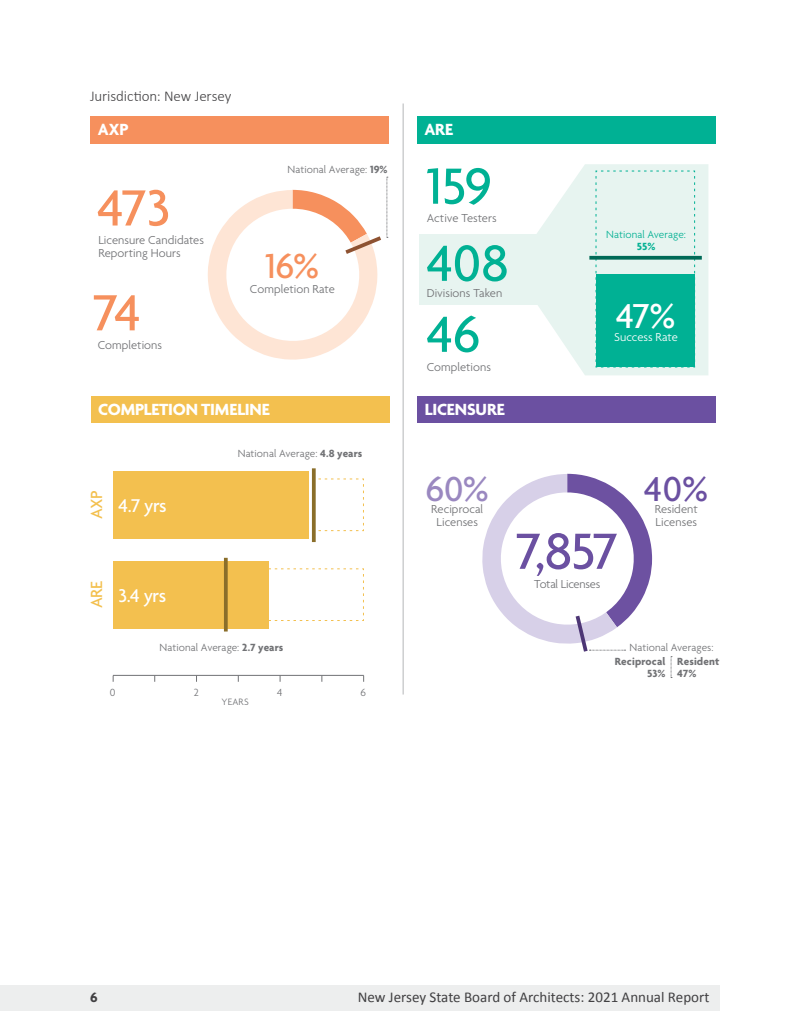
<style>
.page{position:relative;width:810px;height:1035px;background:#fff}
.page>*{position:absolute;margin:0;border:0;box-sizing:border-box;transform-origin:0 0}
.t1{font:237.88px "Chartwell Pies";color:#f6905d}
.t2{font:237.88px "Chartwell Pies";color:#6d51a1}
.t3{font:500 55px "Agenda";letter-spacing:-.01em;color:#00b194}
.t4{font:500 55px "Agenda";color:#f6905d}
.t5{font:500 55px "Agenda";color:#6b50a1}
.t6{font:500 37.5px "Agenda";color:#f6905d}
.t7{font:500 37.5px "Agenda";color:#fff}
.t8{font:500 37.5px "Agenda";color:#6b50a1}
.t9{font:500 37.5px "Agenda";color:#9a88c0}
.t10{font:500 20px "Agenda";letter-spacing:-.025em;color:#fff}
.t11{font:700 17.5px "Agenda";letter-spacing:-.015em;color:#fff}
.t12{font:500 17.5px "Agenda";color:#f3c04f}
.t13{font:15px "Calibri";color:#414042}
.t14{font:300 15px "Calibri";letter-spacing:-.005em;color:#414042}
.t15{font:700 14.5px "Agenda";color:#414042}
.t16{font:300 12.5px/12.5px "Agenda";color:#717275}
.t17{font:300 12.5px "Agenda";letter-spacing:-.02em;color:#717275}
.t18{font:300 12.5px "Agenda";color:#fff}
.t19{font:300 11.25px "Agenda";letter-spacing:.005em;color:#717275}
.t20{font:700 11.25px/12.5px "Agenda";letter-spacing:.01em;color:#717275}
.t21{font:300 11.25px "Agenda";letter-spacing:.005em;color:#05b194}
.t22{font:700 11.25px "Agenda";color:#05b194}
.t23{font:300 10px "Agenda";letter-spacing:.02em;color:#717275}
.s1{font-weight:700}
.s2{color:#fee5d5}
.s3{color:#d7d0e8}
</style>
<div class="page">
<div style="left:0;top:985px;width:720px;height:26px;background:#edeeee"></div>
<svg style="left:513px;top:164px;width:195px;height:211px;fill:#e7f4f0"></svg>
<div style="left:419px;top:235px;width:134px;height:70px;background:#e7f4f0"></div>
<div style="left:596px;top:171px;width:99px;height:197px;background:#e7f4f0"></div>
<div style="left:596px;top:274px;width:99px;height:93px;background:#00b194"></div>
<div style="left:90px;top:117px;width:299px;height:27px;background:#f6905d"></div>
<div style="left:417px;top:117px;width:299px;height:27px;background:#00b194"></div>
<hr style="left:403px;top:104px;width:1px;height:591px;background:#b4b6b8">
<div style="left:417px;top:396px;width:299px;height:26px;background:#6b50a1"></div>
<div style="left:91px;top:396px;width:298px;height:26px;background:#f3c04f"></div>
<svg style="left:311px;top:478px;width:53px;height:53px"></svg>
<svg style="left:268px;top:568px;width:96px;height:53px"></svg>
<div style="left:113px;top:471px;width:196px;height:68px;background:#f3c04f"></div>
<div style="left:113px;top:561px;width:155px;height:67px;background:#f3c04f"></div>
<hr style="left:113px;top:675px;width:251px;height:1px;background:#717275">
<svg style="left:312px;top:468px;width:4px;height:74px"></svg>
<svg style="left:224px;top:558px;width:4px;height:74px"></svg>
<svg style="left:589px;top:256px;width:113px;height:4px"></svg>
<svg style="left:345px;top:177px;width:43px;height:77px"></svg>
<svg style="left:671px;top:656px;width:1px;height:22px"></svg>
<svg style="left:575px;top:615px;width:51px;height:37px"></svg>
<p class="t14" style="left:90px;top:87px;width:143px">Jurisdiction: New Jersey</p>
<h3 class="t11" style="left:98px;top:120px;width:32px">AXP</h3>
<h3 class="t11" style="left:424px;top:120px;width:30px">ARE</h3>
<p class="t19" style="left:288px;top:164px;width:101px">National Average: <span class="s1">19%</span></p>
<h1 class="t1" style="left:196px;top:129px;width:376px">17+<span class="s2">83</span></h1>
<h2 class="t4" style="left:97px;top:178px;width:74px">473</h2>
<p class="t16" style="left:98px;top:235px;width:107px">Licensure Candidates<br>Reporting Hours</p>
<h2 class="t4" style="left:94px;top:283px;width:49px">74</h2>
<p class="t16" style="left:98px;top:340px;width:66px">Completions</p>
<h3 class="t6" style="left:265px;top:246px;width:55px">16%</h3>
<p class="t16" style="left:250px;top:284px;width:86px">Completion Rate</p>
<h2 class="t3" style="left:427px;top:157px;width:67px">159</h2>
<p class="t16" style="left:427px;top:213px;width:71px">Active Testers</p>
<h2 class="t3" style="left:427px;top:234px;width:84px">408</h2>
<p class="t16" style="left:427px;top:288px;width:77px">Divisions Taken</p>
<h2 class="t3" style="left:427px;top:305px;width:55px">46</h2>
<p class="t16" style="left:427px;top:361px;width:66px">Completions</p>
<h3 class="t11" style="left:98px;top:400px;width:173px">COMPLETION TIMELINE</h3>
<h3 class="t11" style="left:425px;top:400px;width:81px">LICENSURE</h3>
<p class="t19" style="left:238px;top:447px;width:126px">National Average: <span class="s1">4.8 years</span></p>
<p class="t21" style="left:606px;top:228px;width:81px">National Average:</p>
<p class="t22" style="left:637px;top:240px;width:20px">55%</p>
<h3 class="t7" style="left:616px;top:296px;width:61px">47%</h3>
<p class="t18" style="left:614px;top:330px;width:65px">Success Rate</p>
<h3 class="t12" style="left:87px;top:519px;width:31px;rotate:-90deg">AXP</h3>
<h3 class="t10" style="left:119px;top:495px;width:50px">4.7 yrs</h3>
<h3 class="t12" style="left:87px;top:608px;width:29px;rotate:-90deg">ARE</h3>
<h3 class="t10" style="left:119px;top:585px;width:49px">3.4 yrs</h3>
<p class="t19" style="left:160px;top:641px;width:125px">National Average: <span class="s1">2.7 years</span></p>
<p class="t19" style="left:110px;top:687px;width:7px">0</p>
<p class="t19" style="left:194px;top:687px;width:7px">2</p>
<p class="t19" style="left:277px;top:687px;width:7px">4</p>
<p class="t19" style="left:361px;top:687px;width:7px">6</p>
<p class="t23" style="left:222px;top:696px;width:29px">YEARS</p>
<h1 class="t2" style="left:471px;top:413px;width:377px">40+<span class="s3">60</span></h1>
<h3 class="t9" style="left:425px;top:469px;width:65px">60%</h3>
<p class="t16" style="left:431px;top:504px;width:53px;text-align:center">Reciprocal<br>Licenses</p>
<h3 class="t8" style="left:644px;top:469px;width:66px">40%</h3>
<p class="t16" style="left:655px;top:504px;width:44px">Resident<br>Licenses</p>
<h2 class="t5" style="left:517px;top:522px;width:103px">7,857</h2>
<p class="t17" style="left:534px;top:577px;width:68px">Total Licenses</p>
<p class="t19" style="left:630px;top:642px;width:85px">National Averages:</p>
<p class="t20" style="left:677px;top:655px;width:44px">Resident<br>47%</p>
<p class="t20" style="left:615px;top:655px;width:52px;text-align:right">Reciprocal<br>53%</p>
<p class="t15" style="left:90px;top:989px;width:9px">6</p>
<p class="t13" style="left:358px;top:987px;width:353px">New Jersey State Board of Architects: 2021 Annual Report</p>
</div>
